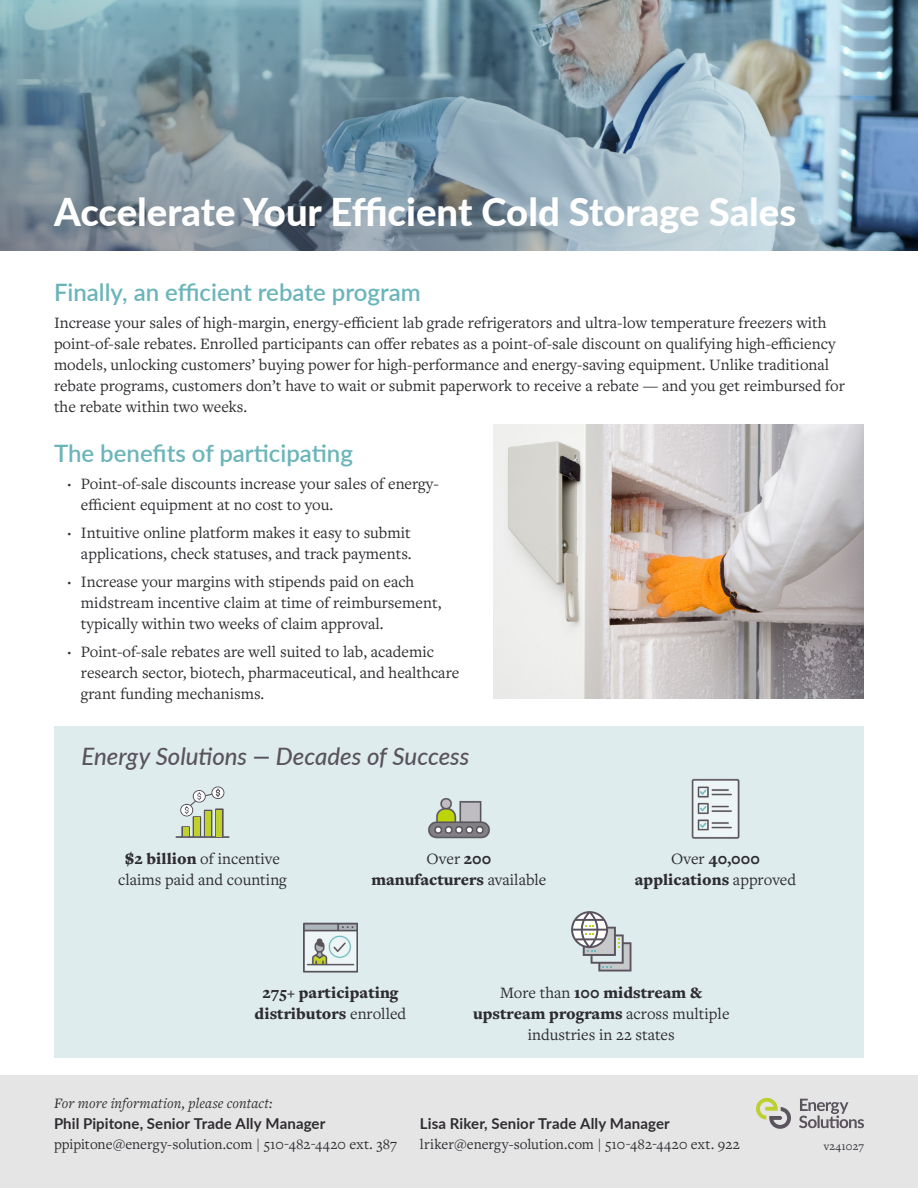
<style>
.page{position:relative;width:918px;height:1188px;background:#fff}
.page>*{position:absolute;margin:0;border:0;box-sizing:border-box;transform-origin:0 0}
.t1{font:800 38.25px "Lato";color:#fff}
.t2{font:600 24px "Lato";color:#6bb5ba}
.t3{font:italic 500 24px "Lato";color:#59535c}
.t4{font:16.5px/21px "Freight Text Pro";color:#2e2c30}
.t5{font:900 16.5px/21px "Freight Text Pro";color:#2e2c30;text-align:center}
.t6{font:15px "Freight Text Pro";color:#2e2c30}
.t7{font:700 15px "Lato";letter-spacing:.01em;color:#2e2c30}
.t8{font:italic 15px "Freight Text Pro";letter-spacing:.01em;color:#2e2c30}
.t9{font:12px "Freight Text Pro";letter-spacing:.02em;color:#2e2c30}
.s1{font-weight:700}
.s2{font-weight:900}
.s3{font-weight:400}
</style>
<div class="page">
<img style="left:0;top:0;width:918px;height:251px">
<div style="left:0;top:1076px;width:918px;height:112px;background:#e6e5e6"></div>
<svg style="left:799px;top:1099px;width:65px;height:29px"></svg>
<svg style="left:756px;top:1098px;width:35px;height:31px"></svg>
<img style="left:493px;top:424px;width:371px;height:275px">
<div style="left:54px;top:726px;width:810px;height:332px;background:#deeced"></div>
<img style="left:428px;top:798px;width:62px;height:41px">
<svg style="left:176px;top:786px;width:54px;height:52px"></svg>
<img style="left:303px;top:922px;width:54px;height:51px">
<img style="left:691px;top:778px;width:49px;height:61px">
<svg style="left:571px;top:911px;width:60px;height:61px"></svg>
<h1 class="t1" style="left:54px;top:183px;width:744px">Accelerate Your Efficient Cold Storage Sales</h1>
<h2 class="t2" style="left:54px;top:275px;width:368px">Finally, an efficient rebate program</h2>
<p class="t4" style="left:54px;top:312px;width:792px">Increase your sales of high-margin, energy-efficient lab grade refrigerators and ultra-low temperature freezers with point-of-sale rebates. Enrolled participants can offer rebates as a point-of-sale discount on qualifying high-efficiency models, unlocking customers’ buying power for high-performance and energy-saving equipment. Unlike traditional rebate programs, customers don’t have to wait or submit paperwork to receive a rebate — and you get reimbursed for the rebate within two weeks.</p>
<h2 class="t2" style="left:54px;top:435px;width:301px">The benefits of participating</h2>
<p class="t4" style="left:81px;top:473px;width:359px;text-indent:-13px"><span class="s1">·</span> Point-of-sale discounts increase your sales of energy&shy;efficient equipment at no cost to you.</p>
<p class="t4" style="left:67px;top:522px;width:346px;text-align:right"><span class="s1">·</span> Intuitive online platform makes it easy to submit applications, check statuses, and track payments.</p>
<p class="t4" style="left:81px;top:570px;width:362px;text-indent:-13px"><span class="s1">·</span> Increase your margins with stipends paid on each midstream incentive claim at time of reimbursement, typically within two weeks of claim approval.</p>
<p class="t4" style="left:81px;top:640px;width:380px;text-indent:-13px"><span class="s1">·</span> Point-of-sale rebates are well suited to lab, academic research sector, biotech, pharmaceutical, and healthcare grant funding mechanisms.</p>
<h2 class="t3" style="left:82px;top:739px;width:389px">Energy Solutions — Decades of Success</h2>
<p class="t4" style="left:118px;top:848px;width:170px;text-align:center"><span class="s2">$2 billion</span> of incentive claims paid and counting</p>
<p class="t5" style="left:372px;top:848px;width:176px"><span class="s3">Over</span> 200 manufacturers <span class="s3">available</span></p>
<p class="t5" style="left:635px;top:848px;width:163px"><span class="s3">Over</span> 40,000 applications <span class="s3">approved</span></p>
<p class="t5" style="left:255px;top:982px;width:153px">275+ participating distributors <span class="s3">enrolled</span></p>
<p class="t4" style="left:473px;top:982px;width:258px;text-align:center">More than <span class="s2">100 midstream &amp; upstream programs</span> across multiple industries in 22 states</p>
<p class="t8" style="left:54px;top:1094px;width:220px">For more information, please contact:</p>
<p class="t7" style="left:54px;top:1113px;width:273px">Phil Pipitone, Senior Trade Ally Manager</p>
<p class="t6" style="left:54px;top:1134px;width:345px">ppipitone@energy-solution.com | 510-482-4420 ext. 387</p>
<p class="t7" style="left:420px;top:1113px;width:251px">Lisa Riker, Senior Trade Ally Manager</p>
<p class="t6" style="left:420px;top:1134px;width:321px">lriker@energy-solution.com | 510-482-4420 ext. 922</p>
<p class="t9" style="left:824px;top:1138px;width:42px">v241027</p>
</div>
